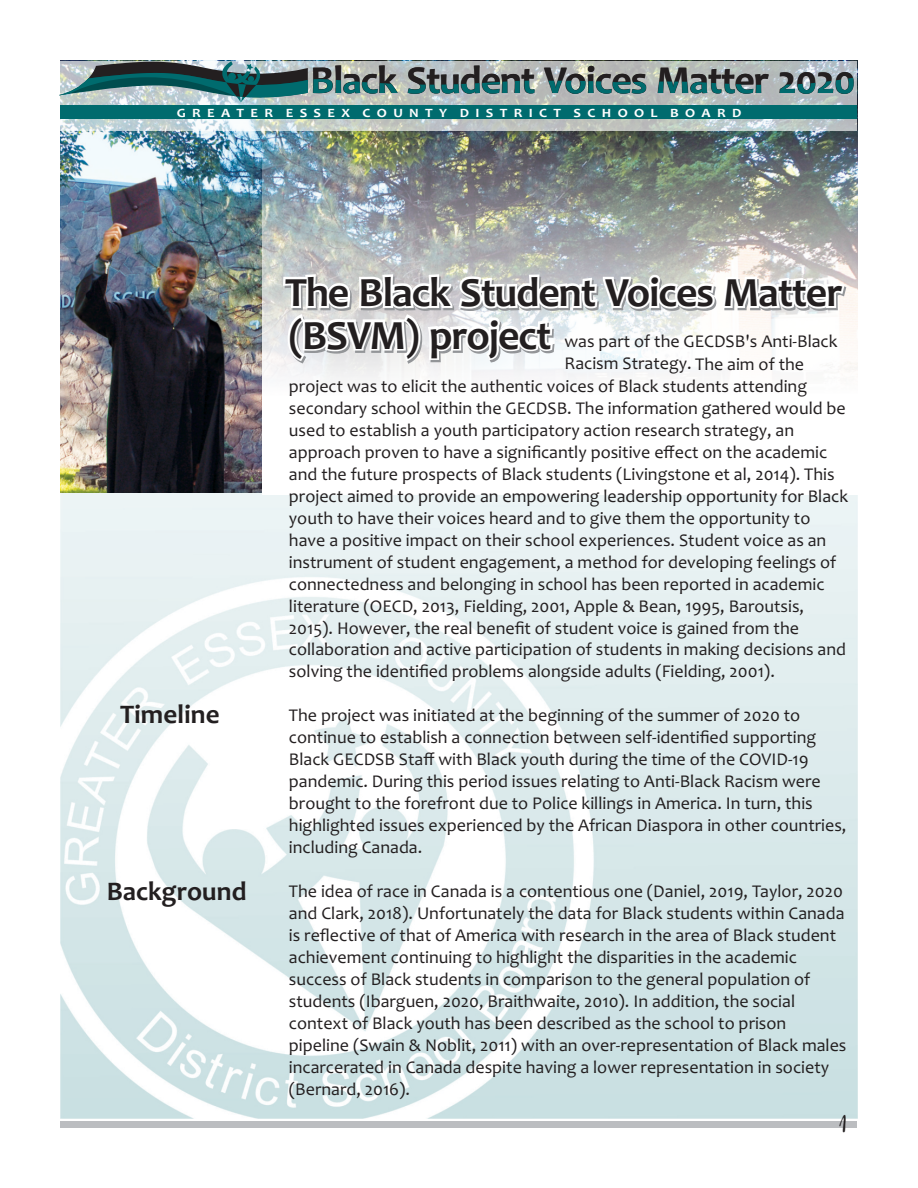
<style>
.page{position:relative;width:918px;height:1188px;background:#fff}
.page>*{position:absolute;margin:0;border:0;box-sizing:border-box;transform-origin:0 0}
.t1{font:700 42px/42.6px "Candara";letter-spacing:-.025em;color:#231f20}
.t2{font:700 39.75px "Candara";letter-spacing:-.025em;color:#231f20}
.t3{font:30.75px "Cookie";color:#231f20;scale:.84 1}
.t4{font:700 27px "Candara";color:#231f20}
.t5{font:18px/21.9px "Candara";color:#231f20}
.t6{font:700 12.75px "Candara";color:#fff;scale:1.14 1}
</style>
<div class="page">
<img style="left:61px;top:138px;width:797px;height:980px">
<img style="left:61px;top:60px;width:796px;height:432px">
<img style="left:262px;top:131px;width:595px;height:363px">
<div style="left:61px;top:61px;width:796px;height:70px;background:#fff;opacity:.67"></div>
<svg style="left:59px;top:61px;width:795px;height:41px;background:#90a7a7"></svg>
<div style="left:60px;top:106px;width:797px;height:13px;background:#006b6e"></div>
<div style="left:61px;top:1121px;width:796px;height:6px;background:#bbbdc0"></div>
<svg style="left:283px;top:274px;width:563px;height:90px"></svg>
<h2 class="t2" style="left:310px;top:64px;width:547px">Black Student Voices Matter 2020</h2>
<p class="t6" style="left:177px;top:107px;width:497px">G R E A T E R E S S E X C O U N T Y D I S T R I C T S C H O O L B O A R D</p>
<h3 class="t4" style="left:120px;top:703px;width:101px">Timeline</h3>
<h3 class="t4" style="left:107px;top:880px;width:141px">Background</h3>
<h1 class="t1" style="left:285px;top:275px;width:559px">The Black Student Voices Matter (BSVM) project</h1>
<p class="t5" style="left:564px;top:332px;width:275px">was part of the GECDSB's Anti-Black</p>
<p class="t5" style="left:289px;top:354px;width:561px;text-indent:276px">Racism Strategy. The aim of the project was to elicit the authentic voices of Black students attending secondary school within the GECDSB. The information gathered would be used to establish a youth participatory action research strategy, an approach proven to have a significantly positive effect on the academic and the future prospects of Black students (Livingstone et al, 2014). This project aimed to provide an empowering leadership opportunity for Black youth to have their voices heard and to give them the opportunity to have a positive impact on their school experiences. Student voice as an instrument of student engagement, a method for developing feelings of connectedness and belonging in school has been reported in academic literature (OECD, 2013, Fielding, 2001, Apple &amp; Bean, 1995, Baroutsis, 2015). However, the real benefit of student voice is gained from the collaboration and active participation of students in making decisions and solving the identified problems alongside adults (Fielding, 2001).</p>
<p class="t5" style="left:289px;top:706px;width:559px">The project was initiated at the beginning of the summer of 2020 to continue to establish a connection between self-identified supporting Black GECDSB Staff with Black youth during the time of the COVID-19 pandemic. During this period issues relating to Anti-Black Racism were brought to the forefront due to Police killings in America. In turn, this highlighted issues experienced by the African Diaspora in other countries, including Canada.</p>
<p class="t5" style="left:289px;top:882px;width:559px">The idea of race in Canada is a contentious one (Daniel, 2019, Taylor, 2020 and Clark, 2018). Unfortunately the data for Black students within Canada is reflective of that of America with research in the area of Black student achievement continuing to highlight the disparities in the academic success of Black students in comparison to the general population of students (Ibarguen, 2020, Braithwaite, 2010). In addition, the social context of Black youth has been described as the school to prison pipeline (Swain &amp; Noblit, 2011) with an over-representation of Black males incarcerated in Canada despite having a lower representation in society (Bernard, 2016).</p>
<h3 class="t3" style="left:839px;top:1108px;width:11px">1</h3>
</div>
